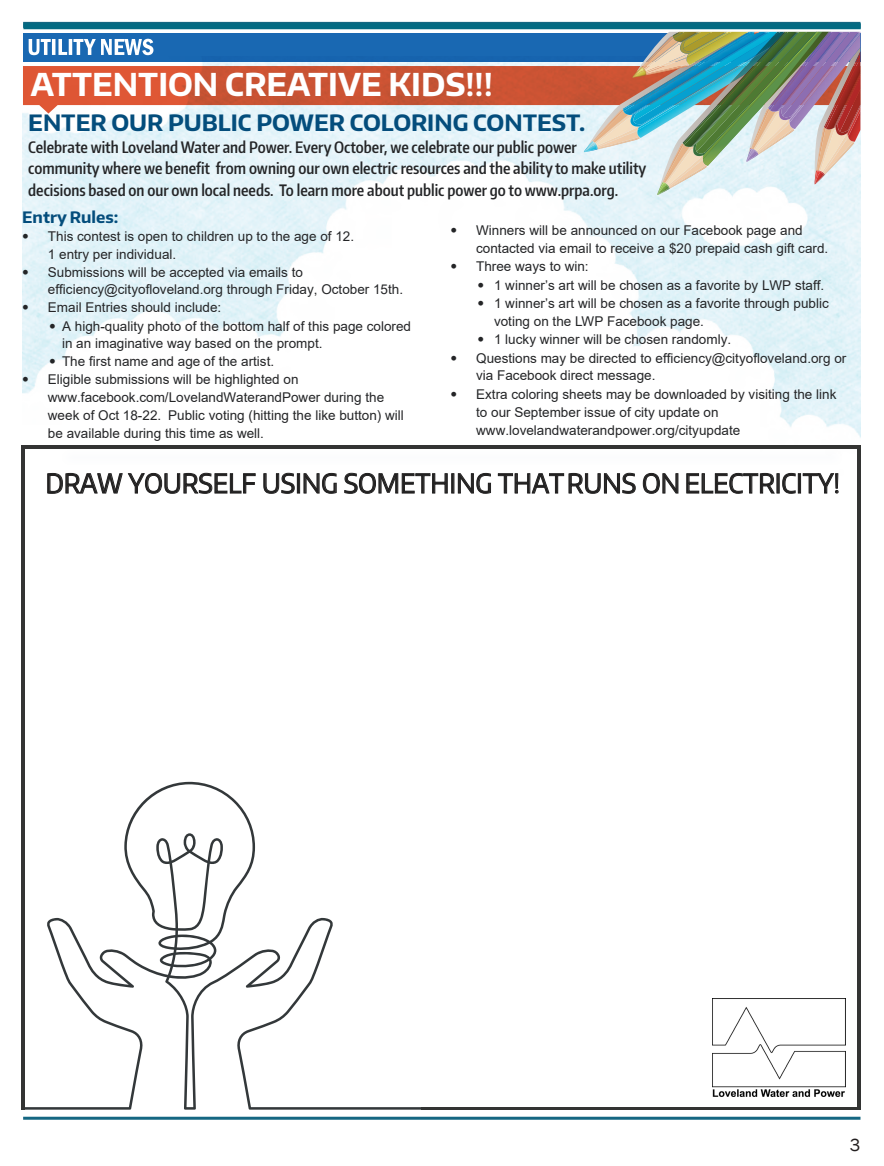
<style>
.page{position:relative;width:884px;height:1166px;background:#fff}
.page>*{position:absolute;margin:0;border:0;box-sizing:border-box;transform-origin:0 0}
.t1{font:700 31.5px "Encode Sans Wide";color:#fff;scale:.94 1}
.t2{font:26.25px "Encode Sans Normal";color:#222121;scale:.95 1}
.t3{font:700 22.5px "Encode Sans Normal";color:#044d7c}
.t4{font:18px "Franklin Gothic";color:#231f20}
.t5{font:600 15.75px/21.8px "Encode Sans Compressed";color:#242527}
.t6{font:700 15.75px "Encode Sans Normal";color:#044d7c}
.t7{font:13.5px/18px "Arial";color:#242527}
.s1{font-family:"Helvetica Neue";font-stretch:condensed}
.s2{font-style:inherit}
</style>
<div class="page">
<div style="left:23px;top:22px;width:837px;height:6px;background:#156782"></div>
<hr style="left:23px;top:1116px;width:837px;height:3px;background:#156782">
<img style="left:22px;top:113px;width:838px;height:526px">
<div style="left:23px;top:23px;width:837px;height:6px;background:#036a82"></div>
<svg style="left:23px;top:781px;width:399px;height:328px"></svg>
<svg style="left:361px;top:850px;width:18px;height:10px"></svg>
<svg style="left:23px;top:32px;width:837px;height:163px;background:#b6b4b8"></svg>
<div style="left:61px;top:449px;width:783px;height:17px;background:#fdfdfe"></div>
<hr style="left:57px;top:446px;width:771px;height:3px;background:#333433">
<img style="left:712px;top:998px;width:133px;height:98px">
<img style="left:422px;top:1107px;width:438px;height:2px">
<img style="left:22px;top:448px;width:2px;height:660px">
<hr style="left:857px;top:446px;width:3px;height:661px;background:#333433">
<img style="left:22px;top:446px;width:837px;height:2px">
<svg style="left:47px;top:472px;width:209px;height:22px"></svg>
<svg style="left:263px;top:472px;width:32px;height:22px"></svg>
<div style="left:297px;top:473px;width:3px;height:20px;border:1px solid #222121"></div>
<svg style="left:303px;top:472px;width:34px;height:22px"></svg>
<svg style="left:344px;top:472px;width:104px;height:22px"></svg>
<div style="left:451px;top:473px;width:3px;height:20px;border:1px solid #222121"></div>
<svg style="left:457px;top:472px;width:34px;height:22px"></svg>
<svg style="left:497px;top:472px;width:139px;height:22px"></svg>
<svg style="left:642px;top:472px;width:37px;height:22px"></svg>
<svg style="left:686px;top:472px;width:89px;height:22px"></svg>
<svg style="left:782px;top:472px;width:14px;height:22px"></svg>
<div style="left:798px;top:473px;width:3px;height:20px;border:1px solid #222121"></div>
<svg style="left:802px;top:473px;width:37px;height:21px"></svg>
<p class="t1" style="left:31px;top:64px;width:493px">ATTENTION CREATIVE KIDS!!!</p>
<p class="t3" style="left:28px;top:108px;width:558px">ENTER OUR PUBLIC POWER COLORING CONTEST.</p>
<p class="t5" style="left:28px;top:135px;width:619px">Celebrate with Loveland Water and Power. Every October, we celebrate our public power community where we benefit from owning our own electric resources and the ability to make utility decisions based on our own local needs. To learn more about public power go to www.prpa.org.</p>
<p class="t6" style="left:22px;top:206px;width:98px">Entry Rules:</p>
<p class="t7" style="left:48px;top:227px;width:308px;text-indent:-26px"><span class="s1">•</span> This contest is open to children up to the age of 12.<br>1 entry per individual.</p>
<p class="t7" style="left:48px;top:263px;width:357px;line-height:17.2px;text-indent:-26px"><span class="s1">•</span> Submissions will be accepted via emails to efficiency@cityofloveland.org through Friday<span class="s2">,</span> October 15th.</p>
<p class="t7" style="left:22px;top:298px;width:200px"><span class="s1">•</span> Email Entries should include:</p>
<p class="t7" style="left:62px;top:317px;width:350px;line-height:17.2px;text-indent:-13px"><span class="s1">•</span> A high-quality photo of the bottom half of this page colored in an imaginative way based on the prompt.</p>
<p class="t7" style="left:49px;top:352px;width:226px"><span class="s1">•</span> The first name and age of the artist.</p>
<p class="t7" style="left:48px;top:370px;width:357px;text-indent:-26px"><span class="s1">•</span> Eligible submissions will be highlighted on www.facebook.com/LovelandWaterandPower during the week of Oct 18-22. Public voting (hitting the like button) will be available during this time as well.</p>
<p class="t7" style="left:476px;top:221px;width:353px;line-height:17.5px;text-indent:-26px"><span class="s1">•</span> Winners will be announced on our Facebook page and contacted via email to receive a $<span class="s2">2</span>0 prepaid cash gift card.</p>
<p class="t7" style="left:450px;top:257px;width:140px"><span class="s1">•</span> Three ways to win:</p>
<p class="t7" style="left:477px;top:276px;width:348px"><span class="s1">•</span> 1 winner’s art will be chosen as a favorite by LWP staff.</p>
<p class="t7" style="left:494px;top:294px;width:336px;line-height:17.5px;text-indent:-16px"><span class="s1">•</span> 1 winner’s art will be chosen as a favorite through public voting on the LWP Facebook page.</p>
<p class="t7" style="left:477px;top:330px;width:255px"><span class="s1">•</span> 1 lucky winner will be chosen randomly.</p>
<p class="t7" style="left:476px;top:349px;width:372px;line-height:17.5px;text-indent:-26px"><span class="s1">•</span> Questions may be directed to efficiency@cityofloveland.org or via Facebook direct message.</p>
<p class="t7" style="left:476px;top:385px;width:362px;text-indent:-26px"><span class="s1">•</span> Extra coloring sheets may be downloaded by visiting the link to our September issue of city update on www.lovelandwaterandpower.org/cityupdate</p>
<p class="t2" style="left:46px;top:466px;width:837px">DRAW YOURSELF USING SOMETHING THAT RUNS ON ELECTRICITY!</p>
<p class="t4" style="left:850px;top:1134px;width:12px">3</p>
</div>
